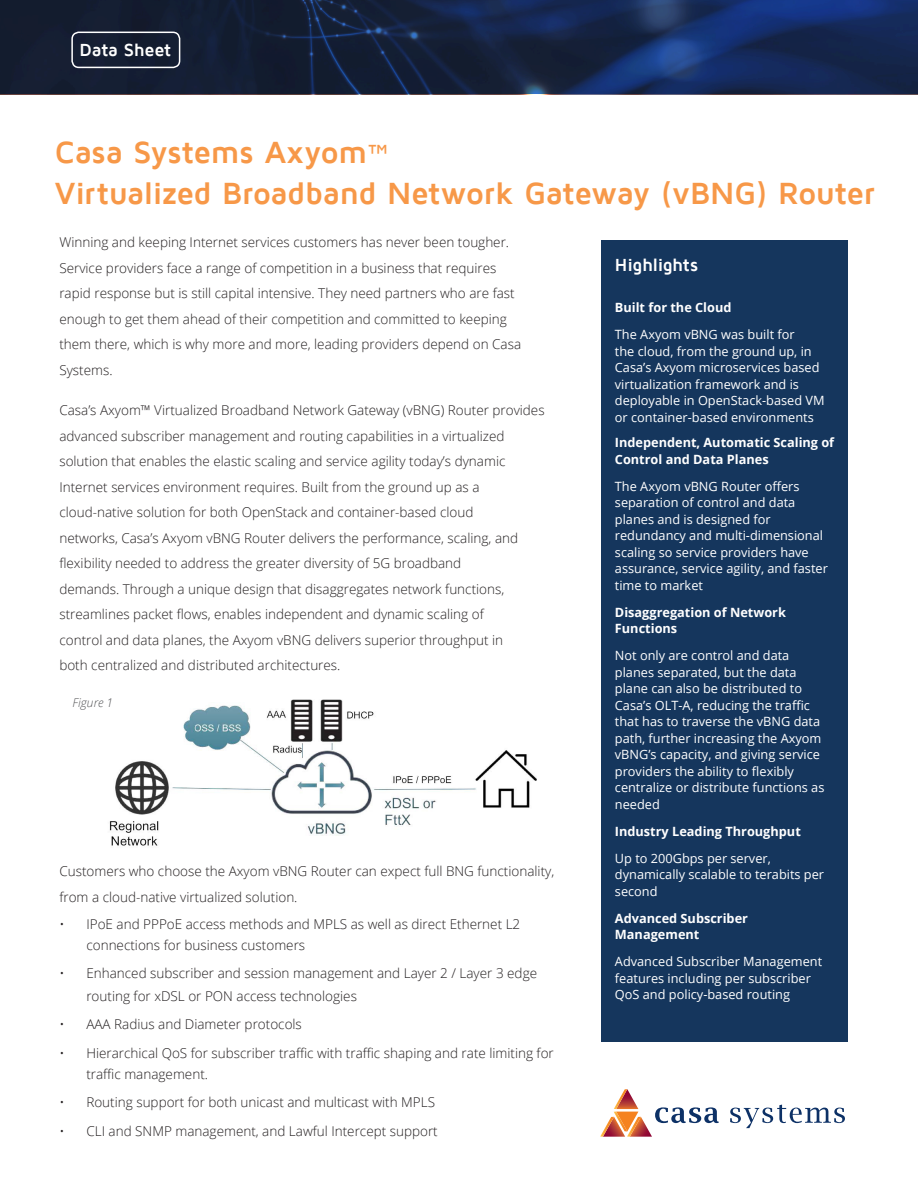
<style>
.page{position:relative;width:918px;height:1188px;background:#fff}
.page>*{position:absolute;margin:0;border:0;box-sizing:border-box;transform-origin:0 0}
.t1{font:700 31.5px "Maven Pro";letter-spacing:-.015em;color:#f79848}
.doc_category{font:700 18px "Maven Pro";letter-spacing:-.015em;color:#fff}
.body_copy{font:300 13.5px/21px "Open Sans";color:#231f20}
.t2{font:12.75px/16.5px "Open Sans";color:#fff}
.t3{font:700 12.75px/16.5px "Open Sans";color:#fff}
.t4{font:italic 300 12px "Open Sans";color:#57585a}
.s1{font-size:27px}
</style>
<div class="page">
<div style="left:601px;top:240px;width:247px;height:801px;background:#15365d"></div>
<svg style="left:0;top:0;width:918px;height:94px;background:#152547"></svg>
<div style="left:71px;top:32px;width:109px;height:36px;border:2px solid #fff;border-radius:7px"></div>
<svg style="left:600px;top:1089px;width:119px;height:48px"></svg>
<svg style="left:730px;top:1105px;width:115px;height:23px"></svg>
<img style="left:109px;top:699px;width:428px;height:147px">
<p class="doc_category" style="left:80px;top:40px;width:93px">Data Sheet</p>
<h1 class="t1" style="left:55px;top:136px;width:335px">Casa Systems Axyom<span class="s1">™</span></h1>
<h1 class="t1" style="left:55px;top:177px;width:822px">Virtualized Broadband Network Gateway (vBNG) Router</h1>
<p class="body_copy" style="left:59px;top:231px;width:451px">Winning and keeping Internet services customers has never been tougher.</p>
<p class="body_copy" style="left:59px;top:257px;width:439px">Service providers face a range of competition in a business that requires</p>
<p class="body_copy" style="left:59px;top:282px;width:457px">rapid response but is still capital intensive. They need partners who are fast</p>
<p class="body_copy" style="left:59px;top:308px;width:449px">enough to get them ahead of their competition and committed to keeping</p>
<p class="body_copy" style="left:59px;top:333px;width:463px">them there, which is why more and more, leading providers depend on Casa</p>
<p class="body_copy" style="left:59px;top:359px;width:55px">Systems.</p>
<p class="body_copy" style="left:59px;top:399px;width:487px">Casa’s Axyom™ Virtualized Broadband Network Gateway (vBNG) Router provides</p>
<p class="body_copy" style="left:59px;top:425px;width:447px">advanced subscriber management and routing capabilities in a virtualized</p>
<p class="body_copy" style="left:59px;top:450px;width:448px">solution that enables the elastic scaling and service agility today’s dynamic</p>
<p class="body_copy" style="left:59px;top:476px;width:422px">Internet services environment requires. Built from the ground up as a</p>
<p class="body_copy" style="left:59px;top:501px;width:416px">cloud-native solution for both OpenStack and container-based cloud</p>
<p class="body_copy" style="left:59px;top:527px;width:460px">networks, Casa’s Axyom vBNG Router delivers the performance, scaling, and</p>
<p class="body_copy" style="left:59px;top:552px;width:403px">flexibility needed to address the greater diversity of 5G broadband</p>
<p class="body_copy" style="left:59px;top:578px;width:446px">demands. Through a unique design that disaggregates network functions,</p>
<p class="body_copy" style="left:59px;top:603px;width:426px">streamlines packet flows, enables independent and dynamic scaling of</p>
<p class="body_copy" style="left:59px;top:629px;width:445px">control and data planes, the Axyom vBNG delivers superior throughput in</p>
<p class="body_copy" style="left:59px;top:654px;width:283px">both centralized and distributed architectures.</p>
<h1 class="t4" style="left:72px;top:695px;width:42px">Figure 1</h1>
<p class="body_copy" style="left:59px;top:861px;width:496px">Customers who choose the Axyom vBNG Router can expect full BNG functionality,</p>
<p class="body_copy" style="left:59px;top:886px;width:240px">from a cloud-native virtualized solution.</p>
<p class="body_copy" style="left:86px;top:913px;width:435px;text-indent:-27px">• IPoE and PPPoE access methods and MPLS as well as direct Ethernet L2 connections for business customers</p>
<p class="body_copy" style="left:86px;top:962px;width:452px;line-height:22.5px;text-indent:-27px">• Enhanced subscriber and session management and Layer 2 / Layer 3 edge routing for xDSL or PON access technologies</p>
<p class="body_copy" style="left:59px;top:1014px;width:244px">• AAA Radius and Diameter protocols</p>
<p class="body_copy" style="left:86px;top:1042px;width:469px;text-indent:-27px">• Hierarchical QoS for subscriber traffic with traffic shaping and rate limiting for traffic management.</p>
<p class="body_copy" style="left:59px;top:1092px;width:377px">• Routing support for both unicast and multicast with MPLS</p>
<p class="body_copy" style="left:59px;top:1120px;width:380px">• CLI and SNMP management, and Lawful Intercept support</p>
<h2 class="doc_category" style="left:615px;top:255px;width:85px">Highlights</h2>
<p class="t3" style="left:615px;top:299px;width:118px">Built for the Cloud</p>
<p class="t2" style="left:615px;top:326px;width:211px">The Axyom vBNG was built for<br>the cloud, from the ground up, in<br>Casa’s Axyom microservices based virtualization framework and is deployable in OpenStack-based VM or container-based environments</p>
<p class="t3" style="left:615px;top:434px;width:221px">Independent, Automatic Scaling of<br>Control and Data Planes</p>
<p class="t2" style="left:615px;top:478px;width:214px">The Axyom vBNG Router offers separation of control and data planes and is designed for redundancy and multi-dimensional scaling so service providers have assurance, service agility, and faster time to market</p>
<p class="t3" style="left:615px;top:604px;width:173px">Disaggregation of Network<br>Functions</p>
<p class="t2" style="left:615px;top:647px;width:211px">Not only are control and data planes separated, but the data plane can also be distributed to<br>Casa’s OLT-A, reducing the traffic that has to traverse the vBNG data path, further increasing the Axyom vBNG’s capacity, and giving service providers the ability to flexibly centralize or distribute functions as needed</p>
<p class="t3" style="left:615px;top:823px;width:187px">Industry Leading Throughput</p>
<p class="t2" style="left:615px;top:850px;width:211px">Up to 200Gbps per server, dynamically scalable to terabits per second</p>
<p class="t3" style="left:615px;top:910px;width:135px">Advanced Subscriber<br>Management</p>
<p class="t2" style="left:615px;top:953px;width:209px">Advanced Subscriber Management features including per subscriber<br>QoS and policy-based routing</p>
</div>
